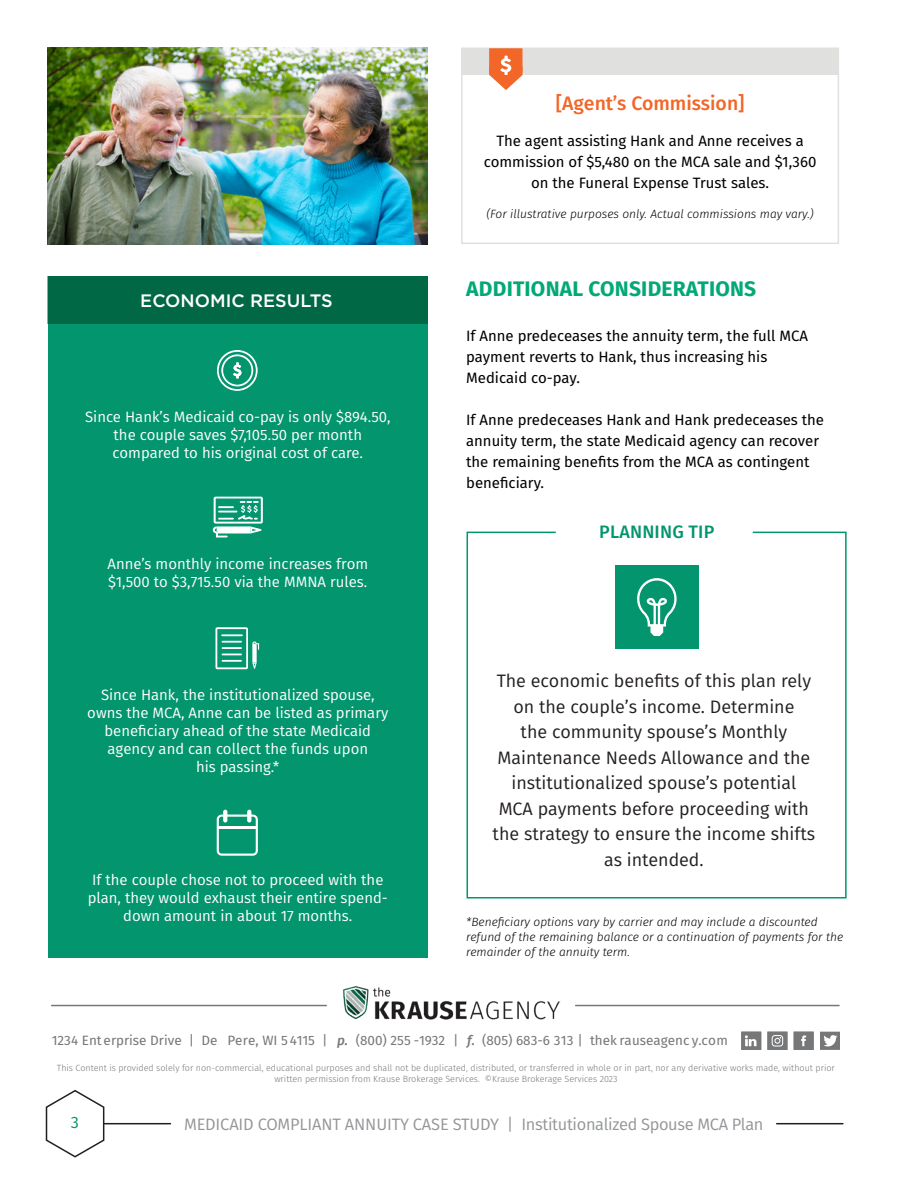
<style>
.page{position:relative;width:918px;height:1188px;background:#fff}
.page>*{position:absolute;margin:0;border:0;box-sizing:border-box;transform-origin:0 0}
.Paragraph_Header{font:700 21px "Fira Sans";letter-spacing:.01em;color:#02a975}
.Body_Text{font:500 19.5px "Fira Sans";color:#f26628}
.t1{font:18px/25.5px "Fira Sans";color:#231f20;text-align:center}
.t2{font:500 18px "Gotham";color:#fff}
.t3{font:500 18px "Fira Sans";letter-spacing:.01em;color:#03956e}
.t4{font:16.5px "Fira Sans";letter-spacing:-.02em;color:#939598}
.t5{font:16.5px "Fira Sans";color:#03956e}
.t6{font:15px/18px "Fira Sans";color:#fff;text-align:center}
.Body_Text-2{font:15px/21px "Fira Sans";color:#000}
.t7{font:13.5px "Fira Sans";color:#767779}
.Citation{font:italic 300 12px/15px "Fira Sans";color:#000}
.t8{font:300 9px/10.8px "Fira Sans";color:#767779;text-align:center}
.s1{font-weight:500;font-style:italic}
</style>
<div class="page">
<img style="left:47px;top:48px;width:380px;height:196px">
<div style="left:48px;top:276px;width:379px;height:682px;background:#03956e"></div>
<svg style="left:466px;top:531px;width:381px;height:368px"></svg>
<svg style="left:217px;top:350px;width:41px;height:41px"></svg>
<svg style="left:213px;top:497px;width:50px;height:40px"></svg>
<div style="left:47px;top:276px;width:380px;height:48px;background:#066548"></div>
<div style="left:615px;top:566px;width:83px;height:83px;background:#03956e"></div>
<svg style="left:637px;top:578px;width:40px;height:58px"></svg>
<svg style="left:215px;top:627px;width:44px;height:42px"></svg>
<hr style="left:223px;top:810px;width:4px;height:13px;background:#fff;border-radius:2px">
<svg style="left:217px;top:811px;width:41px;height:45px"></svg>
<svg style="left:247px;top:810px;width:4px;height:13px"></svg>
<div style="left:461px;top:48px;width:378px;height:196px;border:2px solid #e0e1df"></div>
<div style="left:461px;top:48px;width:377px;height:27px;background:#e0e1df"></div>
<svg style="left:489px;top:48px;width:34px;height:42px"></svg>
<hr style="left:51px;top:1005px;width:276px;height:1px;background:#767779">
<hr style="left:575px;top:1005px;width:265px;height:1px;background:#767779">
<svg style="left:741px;top:1032px;width:20px;height:18px"></svg>
<svg style="left:767px;top:1032px;width:20px;height:18px"></svg>
<svg style="left:794px;top:1032px;width:20px;height:18px"></svg>
<svg style="left:820px;top:1032px;width:20px;height:18px"></svg>
<img style="left:343px;top:986px;width:217px;height:34px">
<svg style="left:45px;top:1090px;width:61px;height:68px"></svg>
<hr style="left:104px;top:1123px;width:66px;height:1px;background:#231f20">
<hr style="left:777px;top:1123px;width:66px;height:1px;background:#231f20">
<p class="t2" style="left:140px;top:289px;width:194px">ECONOMIC RESULTS</p>
<p class="t6" style="left:85px;top:407px;width:307px">Since Hank’s Medicaid co-pay is only $894.50, the couple saves $7,105.50 per month compared to his original cost of care.</p>
<p class="t6" style="left:108px;top:555px;width:262px;text-align:left">Anne’s monthly income increases from $1,500 to $3,715.50 via the MMNA rules.</p>
<p class="t6" style="left:87px;top:686px;width:303px">Since Hank, the institutionalized spouse, owns the MCA, Anne can be listed as primary beneficiary ahead of the state Medicaid agency and can collect the funds upon<br>his passing.*</p>
<p class="t6" style="left:88px;top:870px;width:302px">If the couple chose not to proceed with the plan, they would exhaust their entire spend&shy;down amount in about 17 months.</p>
<p class="Body_Text" style="left:556px;top:88px;width:190px">[Agent’s Commission]</p>
<p class="Body_Text-2" style="left:484px;top:130px;width:334px;text-align:center">The agent assisting Hank and Anne receives a commission of $5,480 on the MCA sale and $1,360 on the Funeral Expense Trust sales.</p>
<p class="Citation" style="left:486px;top:207px;width:329px">(For illustrative purposes only. Actual commissions may vary.)</p>
<p class="Paragraph_Header" style="left:466px;top:271px;width:291px">ADDITIONAL CONSIDERATIONS</p>
<p class="Body_Text-2" style="left:466px;top:325px;width:343px">If Anne predeceases the annuity term, the full MCA payment reverts to Hank, thus increasing his<br>Medicaid co-pay.</p>
<p class="Body_Text-2" style="left:466px;top:409px;width:359px">If Anne predeceases Hank and Hank predeceases the annuity term, the state Medicaid agency can recover the remaining benefits from the MCA as contingent beneficiary.</p>
<p class="t3" style="left:599px;top:518px;width:117px">PLANNING TIP</p>
<p class="t1" style="left:493px;top:668px;width:324px">The economic benefits of this plan rely on the couple’s income. Determine<br>the community spouse’s Monthly Maintenance Needs Allowance and the institutionalized spouse’s potential MCA payments before proceeding with the strategy to ensure the income shifts as intended.</p>
<p class="Citation" style="left:466px;top:915px;width:379px">*Beneficiary options vary by carrier and may include a discounted refund of the remaining balance or a continuation of payments for the remainder of the annuity term.</p>
<p class="t7" style="left:52px;top:1030px;width:678px">1234 Ent erprise Drive | De Pere, WI 5 4115 | <span class="s1">p.</span> (800) 255 -1932 | <span class="s1">f.</span> (805) 683-6 313 | thek rauseagenc y.com</p>
<p class="t8" style="left:57px;top:1063px;width:780px">This Content is provided solely for non-commercial, educational purposes and shall not be duplicated, distributed, or transferred in whole or in part, nor any derivative works made, without prior written permission from Krause Brokerage Services. ©Krause Brokerage Services 2023</p>
<p class="t5" style="left:71px;top:1110px;width:10px">3</p>
<p class="t4" style="left:184px;top:1112px;width:581px">MEDICAID COMPLIANT ANNUITY CASE STUDY | Institutionalized Spouse MCA Plan</p>
</div>
